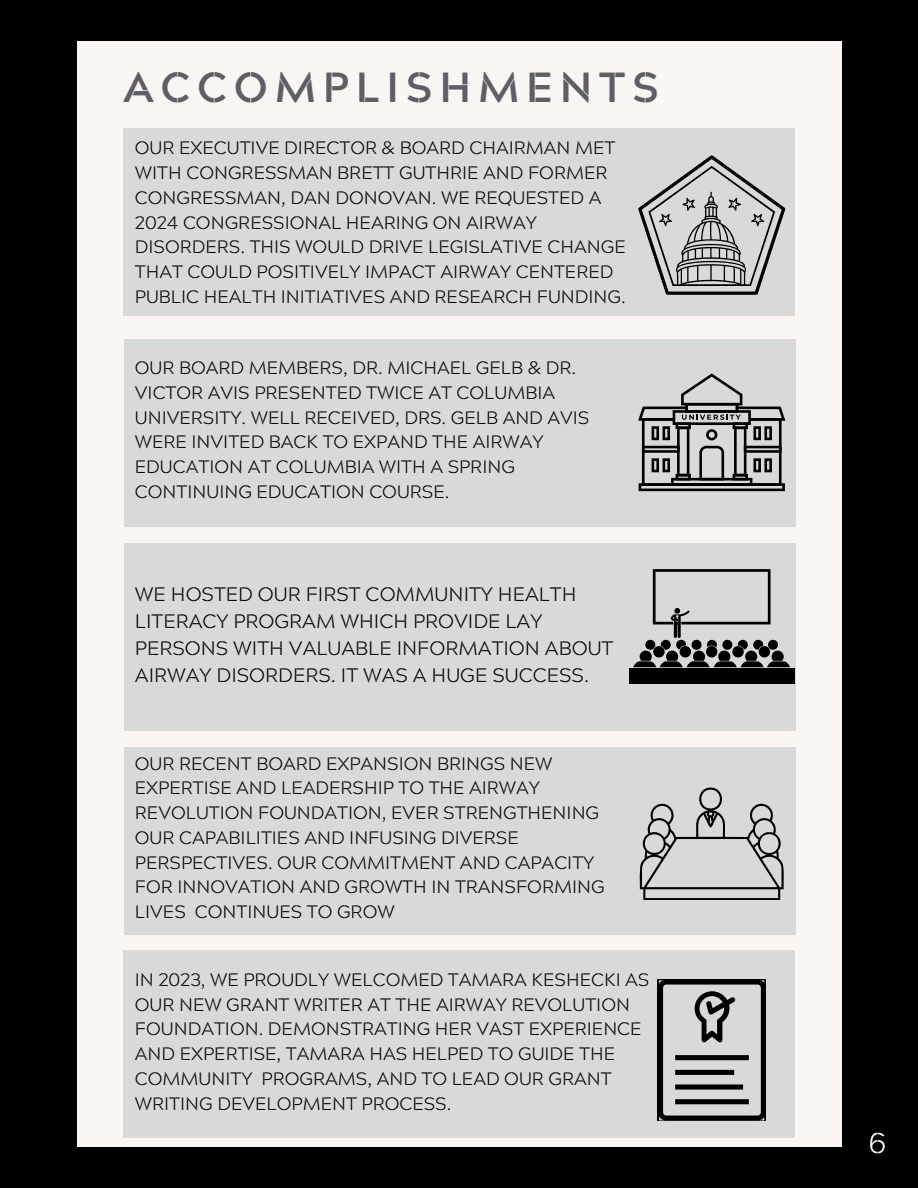
<style>
.page{position:relative;width:918px;height:1188px;background:#000}
.page>*{position:absolute;margin:0;border:0;box-sizing:border-box;transform-origin:0 0}
.t1{font:700 42px "Acherus Militant 1";letter-spacing:.16em;color:#5f5e65}
.t2{font:300 28.5px "Acherus Militant 1";color:#fff}
.t3{font:300 19.5px/27px "Acherus Militant 1";color:#000}
.t4{font:300 18px/24.8px "Acherus Militant 1";color:#000}
</style>
<div class="page">
<div style="left:77px;top:41px;width:765px;height:1105px;background:#fbf6f3"></div>
<div style="left:123px;top:128px;width:672px;height:188px;background:#d9d9d9"></div>
<div style="left:124px;top:543px;width:672px;height:187px;background:#d9d9d9"></div>
<div style="left:124px;top:747px;width:672px;height:187px;background:#d9d9d9"></div>
<div style="left:123px;top:951px;width:672px;height:187px;background:#d9d9d9"></div>
<div style="left:124px;top:339px;width:672px;height:187px;background:#d9d9d9"></div>
<svg style="left:638px;top:155px;width:147px;height:140px"></svg>
<svg style="left:638px;top:373px;width:147px;height:118px"></svg>
<div style="left:629px;top:668px;width:165px;height:16px;background:#000"></div>
<svg style="left:633px;top:569px;width:157px;height:98px"></svg>
<svg style="left:639px;top:788px;width:145px;height:112px"></svg>
<svg style="left:658px;top:979px;width:107px;height:142px"></svg>
<p class="t1" style="left:123px;top:72px;width:538px">ACCOMPLISHMENTS</p>
<p class="t4" style="left:135px;top:137px;width:492px">OUR EXECUTIVE DIRECTOR &amp; BOARD CHAIRMAN MET WITH CONGRESSMAN BRETT GUTHRIE AND FORMER CONGRESSMAN, DAN DONOVAN. WE REQUESTED A 2024 CONGRESSIONAL HEARING ON AIRWAY DISORDERS. THIS WOULD DRIVE LEGISLATIVE CHANGE THAT COULD POSITIVELY IMPACT AIRWAY CENTERED PUBLIC HEALTH INITIATIVES AND RESEARCH FUNDING.</p>
<p class="t4" style="left:135px;top:357px;width:456px">OUR BOARD MEMBERS, DR. MICHAEL GELB &amp; DR.<br>VICTOR AVIS PRESENTED TWICE AT COLUMBIA<br>UNIVERSITY. WELL RECEIVED, DRS. GELB AND AVIS</p>
<p class="t4" style="left:135px;top:431px;width:410px">WERE INVITED BACK TO EXPAND THE AIRWAY<br>EDUCATION AT COLUMBIA WITH A SPRING<br>CONTINUING EDUCATION COURSE.</p>
<p class="t3" style="left:135px;top:582px;width:480px">WE HOSTED OUR FIRST COMMUNITY HEALTH LITERACY PROGRAM WHICH PROVIDE LAY PERSONS WITH VALUABLE INFORMATION ABOUT AIRWAY DISORDERS. IT WAS A HUGE SUCCESS.</p>
<p class="t4" style="left:135px;top:753px;width:471px">OUR RECENT BOARD EXPANSION BRINGS NEW EXPERTISE AND LEADERSHIP TO THE AIRWAY REVOLUTION FOUNDATION, EVER STRENGTHENING OUR CAPABILITIES AND INFUSING DIVERSE PERSPECTIVES. OUR COMMITMENT AND CAPACITY FOR INNOVATION AND GROWTH IN TRANSFORMING LIVES CONTINUES TO GROW</p>
<p class="t4" style="left:135px;top:969px;width:516px">IN 2023, WE PROUDLY WELCOMED TAMARA KESHECKI AS OUR NEW GRANT WRITER AT THE AIRWAY REVOLUTION FOUNDATION. DEMONSTRATING HER VAST EXPERIENCE AND EXPERTISE, TAMARA HAS HELPED TO GUIDE THE COMMUNITY PROGRAMS, AND TO LEAD OUR GRANT WRITING DEVELOPMENT PROCESS.</p>
<p class="t2" style="left:869px;top:1133px;width:19px">6</p>
</div>
